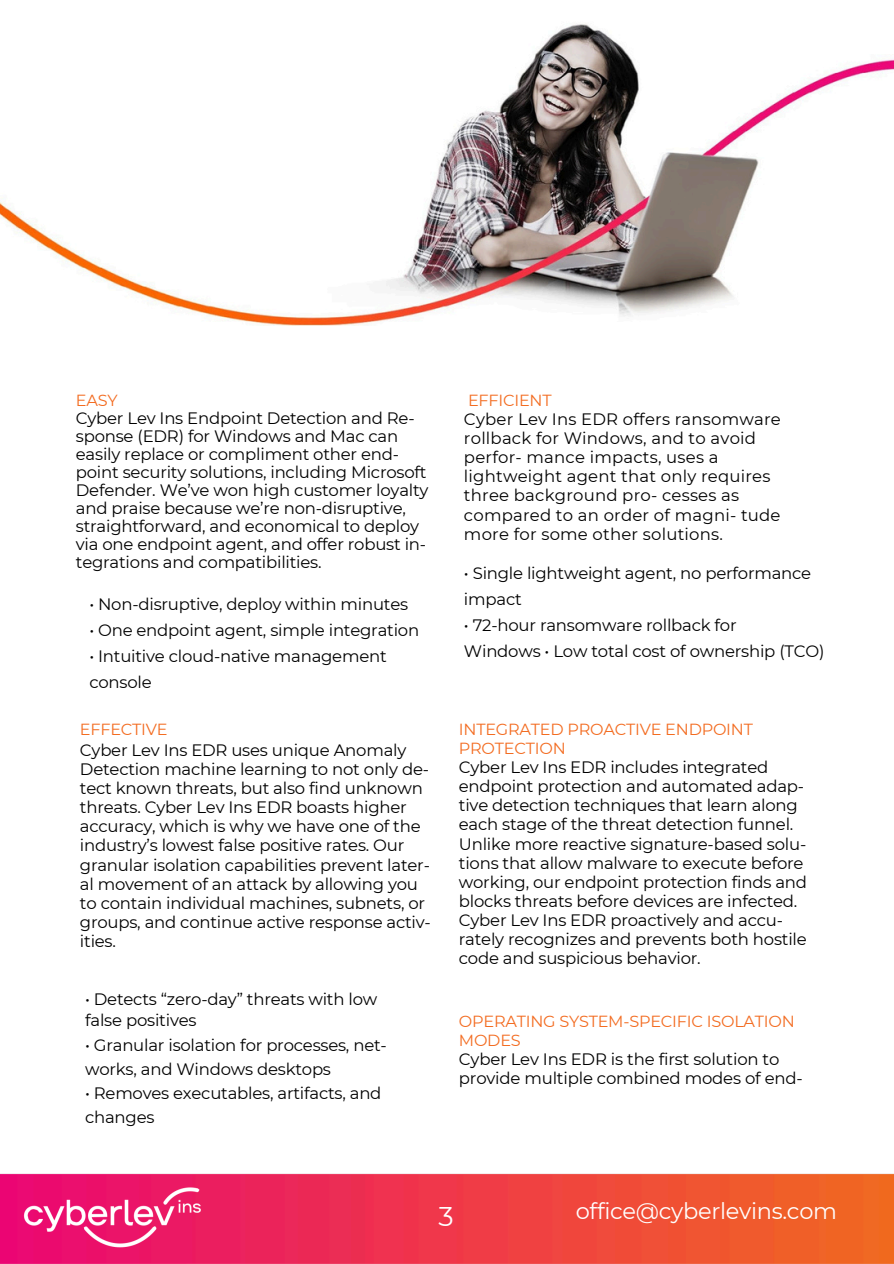
<style>
.page{position:relative;width:894px;height:1264px;background:#fff}
.page>*{position:absolute;margin:0;border:0;box-sizing:border-box;transform-origin:0 0}
.t1{font:27px "Montserrat";color:#fff}
.t2{font:22.5px "Montserrat";letter-spacing:-.015em;color:#fff}
.t3{font:16.5px/19.2px "Montserrat";letter-spacing:-.015em;color:#000}
.t4{font:16.5px/19.2px "Montserrat";letter-spacing:.01em;color:#000}
.t5{font:16.05px/19.2px "Montserrat";letter-spacing:-.015em;color:#f36c21}
</style>
<div class="page">
<img style="left:0;top:1173px;width:893px;height:90px">
<img style="left:0;top:24px;width:893px;height:302px">
<p class="t5" style="left:76px;top:391px;width:43px">EASY</p>
<p class="t3" style="left:76px;top:409px;width:340px;line-height:18px">Cyber Lev Ins Endpoint Detection and Re&shy;sponse (EDR) for Windows and Mac can</p>
<p class="t3" style="left:76px;top:445px;width:354px;line-height:18px">easily replace or compliment other end&shy;point security solutions, including Microsoft Defender. We’ve won high customer loyalty and praise because we’re non-disruptive, straightforward, and economical to deploy via one endpoint agent, and offer robust in-</p>
<p class="t3" style="left:76px;top:552px;width:247px">tegrations and compatibilities.</p>
<p class="t3" style="left:89px;top:594px;width:320px">• Non-disruptive, deploy within minutes</p>
<p class="t3" style="left:89px;top:620px;width:331px">• One endpoint agent, simple integration</p>
<p class="t3" style="left:89px;top:646px;width:299px">• Intuitive cloud-native management</p>
<h1 class="t3" style="left:89px;top:672px;width:64px">console</h1>
<p class="t5" style="left:80px;top:720px;width:89px">EFFECTIVE</p>
<p class="t3" style="left:80px;top:740px;width:352px">Cyber Lev Ins EDR uses unique Anomaly Detection machine learning to not only de&shy;tect known threats, but also find unknown threats. Cyber Lev Ins EDR boasts higher accuracy, which is why we have one of the industry’s lowest false positive rates. Our granular isolation capabilities prevent later&shy;al movement of an attack by allowing you to contain individual machines, subnets, or groups, and continue active response activ&shy;ities.</p>
<p class="t3" style="left:85px;top:989px;width:294px">• Detects “zero-day” threats with low</p>
<p class="t3" style="left:85px;top:1010px;width:113px">false positives</p>
<p class="t3" style="left:85px;top:1035px;width:303px">• Granular isolation for processes, net-</p>
<p class="t3" style="left:85px;top:1059px;width:247px">works, and Windows desktops</p>
<p class="t3" style="left:85px;top:1083px;width:298px">• Removes executables, artifacts, and</p>
<p class="t3" style="left:85px;top:1107px;width:71px">changes</p>
<p class="t5" style="left:468px;top:390px;width:85px">EFFICIENT</p>
<p class="t4" style="left:464px;top:409px;width:318px">Cyber Lev Ins EDR offers ransomware rollback for Windows, and to avoid perfor- mance impacts, uses a lightweight agent that only requires three background pro- cesses as compared to an order of magni- tude more for some other solutions.</p>
<p class="t3" style="left:464px;top:560px;width:348px;line-height:25.8px">• Single lightweight agent, no performance impact</p>
<p class="t3" style="left:464px;top:615px;width:274px">• 72-hour ransomware rollback for</p>
<p class="t3" style="left:464px;top:641px;width:362px">Windows • Low total cost of ownership (TCO)</p>
<p class="t5" style="left:459px;top:719px;width:295px">INTEGRATED PROACTIVE ENDPOINT<br>PROTECTION</p>
<p class="t3" style="left:459px;top:757px;width:349px">Cyber Lev Ins EDR includes integrated endpoint protection and automated adap&shy;tive detection techniques that learn along each stage of the threat detection funnel.<br>Unlike more reactive signature-based solu&shy;tions that allow malware to execute before working, our endpoint protection finds and blocks threats before devices are infected.<br>Cyber Lev Ins EDR proactively and accu&shy;rately recognizes and prevents both hostile code and suspicious behavior.</p>
<p class="t5" style="left:459px;top:1011px;width:337px">OPERATING SYSTEM-SPECIFIC ISOLATION<br>MODES</p>
<p class="t3" style="left:459px;top:1049px;width:345px">Cyber Lev Ins EDR is the first solution to provide multiple combined modes of end-</p>
<p class="t1" style="left:438px;top:1200px;width:17px">3</p>
<p class="t2" style="left:575px;top:1196px;width:263px">office@cyberlevins.com</p>
</div>
